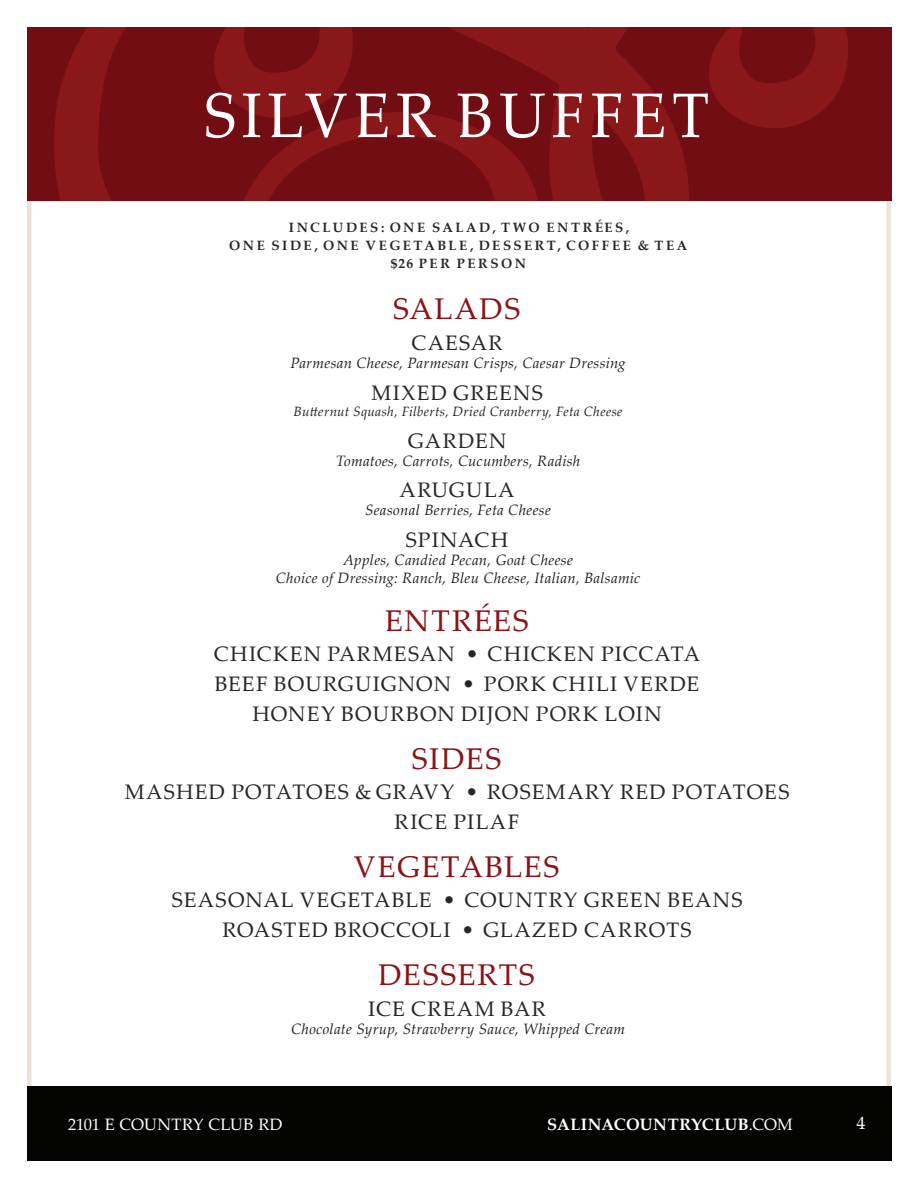
<style>
.page{position:relative;width:918px;height:1188px;background:#fff}
.page>*{position:absolute;margin:0;border:0;box-sizing:border-box;transform-origin:0 0}
.t1{font:63px "Palatino Linotype";letter-spacing:.095em;color:#fff;scale:.95 1}
.t2{font:30px "Palatino Linotype";letter-spacing:.055em;color:#8a1417}
.t3{font:21px/30px "Palatino Linotype";letter-spacing:.055em;color:#262825;text-align:center}
.t4{font:18px "Palatino Linotype";color:#fff}
.t5{font:700 16.5px "Palatino Linotype";letter-spacing:.015em;color:#fff}
.t6{font:16.5px "Palatino Linotype";letter-spacing:-.005em;color:#fff}
.t7{font:italic 15px/18px "Palatino Linotype";letter-spacing:.02em;color:#231f20;text-align:center}
.t8{font:700 13.5px/18px "Palatino Linotype";letter-spacing:.185em;color:#262825;text-align:center}
.t9{font:italic 13.5px "Palatino Linotype";letter-spacing:.025em;color:#231f20}
.s1{font-weight:400}
</style>
<div class="page">
<div style="left:27px;top:1086px;width:864px;height:75px;background:#040503"></div>
<div style="left:27px;top:27px;width:864px;height:174px;background:#730d14"></div>
<svg style="left:54px;top:27px;width:794px;height:174px"></svg>
<h1 class="t1" style="left:204px;top:79px;width:533px">SILVER BUFFET</h1>
<p class="t8" style="left:229px;top:219px;width:460px">INCLUDES: ONE SALAD, TWO ENTRÉES,<br>ONE SIDE, ONE VEGETABLE, DESSERT, COFFEE &amp; TEA $26 PER PERSON</p>
<h2 class="t2" style="left:393px;top:291px;width:129px">SALADS</h2>
<p class="t3" style="left:411px;top:329px;width:93px">CAESAR</p>
<p class="t7" style="left:290px;top:356px;width:337px">Parmesan Cheese, Parmesan Crisps, Caesar Dressing</p>
<p class="t3" style="left:371px;top:378px;width:173px">MIXED GREENS</p>
<p class="t9" style="left:294px;top:402px;width:330px">Butternut Squash, Filberts, Dried Cranberry, Feta Cheese</p>
<p class="t3" style="left:408px;top:426px;width:100px">GARDEN</p>
<p class="t7" style="left:336px;top:453px;width:246px">Tomatoes, Carrots, Cucumbers, Radish</p>
<p class="t3" style="left:400px;top:475px;width:117px">ARUGULA</p>
<p class="t7" style="left:365px;top:503px;width:187px">Seasonal Berries, Feta Cheese</p>
<p class="t3" style="left:406px;top:525px;width:104px">SPINACH</p>
<p class="t7" style="left:276px;top:552px;width:366px">Apples, Candied Pecan, Goat Cheese<br>Choice of Dressing: Ranch, Bleu Cheese, Italian, Balsamic</p>
<h2 class="t2" style="left:385px;top:603px;width:145px">ENTRÉES</h2>
<p class="t3" style="left:214px;top:639px;width:488px">CHICKEN PARMESAN • CHICKEN PICCATA<br>BEEF BOURGUIGNON • PORK CHILI VERDE<br>HONEY BOURBON DIJON PORK LOIN</p>
<h2 class="t2" style="left:412px;top:741px;width:91px">SIDES</h2>
<p class="t3" style="left:125px;top:777px;width:666px">MASHED POTATOES &amp; GRAVY • ROSEMARY RED POTATOES<br>RICE PILAF</p>
<h2 class="t2" style="left:354px;top:849px;width:207px">VEGETABLES</h2>
<p class="t3" style="left:172px;top:885px;width:572px">SEASONAL VEGETABLE • COUNTRY GREEN BEANS<br>ROASTED BROCCOLI • GLAZED CARROTS</p>
<h2 class="t2" style="left:379px;top:957px;width:158px">DESSERTS</h2>
<p class="t3" style="left:368px;top:994px;width:179px">ICE CREAM BAR</p>
<p class="t7" style="left:291px;top:1022px;width:336px">Chocolate Syrup, Strawberry Sauce, Whipped Cream</p>
<p class="t6" style="left:68px;top:1115px;width:216px">2101 E COUNTRY CLUB RD</p>
<p class="t5" style="left:547px;top:1114px;width:247px">SALINACOUNTRYCLUB<span class="s1">.COM</span></p>
<p class="t4" style="left:857px;top:1112px;width:10px">4</p>
</div>
